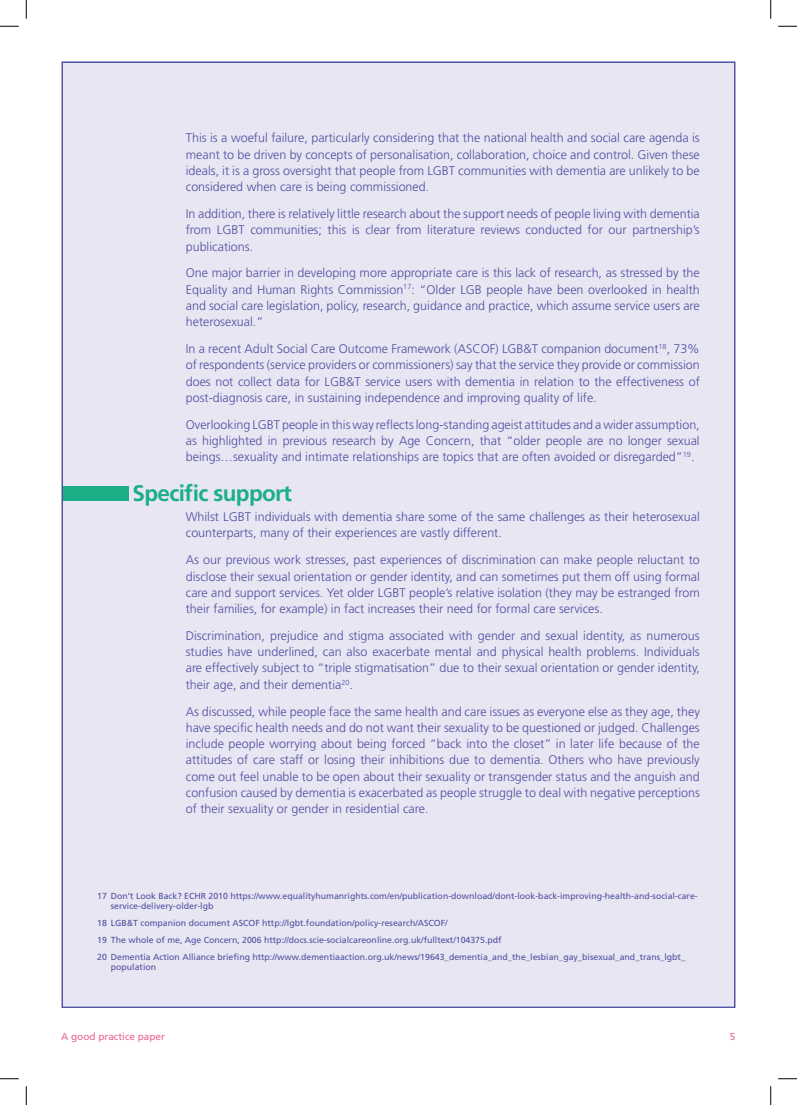
<style>
.page{position:relative;width:797px;height:1105px;background:#fff}
.page>*{position:absolute;margin:0;border:0;box-sizing:border-box;transform-origin:0 0}
.Small_subs{font:700 22.5px "Frutiger";letter-spacing:-.03em;color:#1aaf87}
.Bod{font:300 12.5px/16.2px "Frutiger";color:#504fa1;text-align:justify}
.t1{font:10px "Frutiger";color:#e86590}
.appendix{font:8.75px/10px "Frutiger";color:#504fa1}
</style>
<div class="page">
<div style="left:62px;top:62px;width:673px;height:946px;background:#e7e6f2;border:1px solid #504fa1"></div>
<div style="left:63px;top:486px;width:66px;height:15px;background:#1aaf87"></div>
<svg style="left:0;top:25px;width:19px;height:2px"></svg>
<svg style="left:778px;top:25px;width:19px;height:2px"></svg>
<svg style="left:0;top:1078px;width:19px;height:1px"></svg>
<svg style="left:778px;top:1078px;width:19px;height:1px"></svg>
<svg style="left:25px;top:0;width:2px;height:19px"></svg>
<svg style="left:25px;top:1086px;width:2px;height:19px"></svg>
<svg style="left:770px;top:0;width:1px;height:19px"></svg>
<svg style="left:770px;top:1086px;width:1px;height:19px"></svg>
<p class="Bod" style="left:186px;top:130px;width:515px">This is a woeful failure, particularly considering that the national health and social care agenda is meant to be driven by concepts of personalisation, collaboration, choice and control. Given these ideals, it is a gross oversight that people from LGBT communities with dementia are unlikely to be considered when care is being commissioned.</p>
<p class="Bod" style="left:186px;top:206px;width:515px">In addition, there is relatively little research about the support needs of people living with dementia from LGBT communities; this is clear from literature reviews conducted for our partnership’s publications.</p>
<p class="Bod" style="left:186px;top:265px;width:515px">One major barrier in developing more appropriate care is this lack of research, as stressed by the Equality and Human Rights Commission<sup>17</sup>: “Older LGB people have been overlooked in health and social care legislation, policy, research, guidance and practice, which assume service users are heterosexual.”</p>
<p class="Bod" style="left:186px;top:341px;width:515px">In a recent Adult Social Care Outcome Framework (ASCOF) LGB&amp;T companion document<sup>18</sup>, 73% of respondents (service providers or commissioners) say that the service they provide or commission does not collect data for LGB&amp;T service users with dementia in relation to the effectiveness of post-diagnosis care, in sustaining independence and improving quality of life.</p>
<p class="Bod" style="left:186px;top:416px;width:515px">Overlooking LGBT people in this way reflects long-standing ageist attitudes and a wider assumption, as highlighted in previous research by Age Concern, that “older people are no longer sexual beings…sexuality and intimate relationships are topics that are often avoided or disregarded”<sup>19</sup>.</p>
<p class="Small_subs" style="left:133px;top:480px;width:161px">Specific support</p>
<p class="Bod" style="left:186px;top:509px;width:515px">Whilst LGBT individuals with dementia share some of the same challenges as their heterosexual counterparts, many of their experiences are vastly different.</p>
<p class="Bod" style="left:186px;top:552px;width:515px">As our previous work stresses, past experiences of discrimination can make people reluctant to disclose their sexual orientation or gender identity, and can sometimes put them off using formal care and support services. Yet older LGBT people’s relative isolation (they may be estranged from their families, for example) in fact increases their need for formal care services.</p>
<p class="Bod" style="left:186px;top:627px;width:515px">Discrimination, prejudice and stigma associated with gender and sexual identity, as numerous studies have underlined, can also exacerbate mental and physical health problems. Individuals are effectively subject to “triple stigmatisation” due to their sexual orientation or gender identity, their age, and their dementia<sup>20</sup>.</p>
<p class="Bod" style="left:186px;top:703px;width:515px">As discussed, while people face the same health and care issues as everyone else as they age, they have specific health needs and do not want their sexuality to be questioned or judged. Challenges include people worrying about being forced “back into the closet” in later life because of the attitudes of care staff or losing their inhibitions due to dementia. Others who have previously come out feel unable to be open about their sexuality or transgender status and the anguish and confusion caused by dementia is exacerbated as people struggle to deal with negative perceptions of their sexuality or gender in residential care.</p>
<p class="appendix" style="left:111px;top:890px;width:588px;text-indent:-14px">17 Don’t Look Back? ECHR 2010 https://www.equalityhumanrights.com/en/publication-download/dont-look-back-improving-health-and-social-care&shy;service-delivery-older-lgb</p>
<p class="appendix" style="left:97px;top:917px;width:352px">18 LGB&amp;T companion document ASCOF http://lgbt.foundation/policy-research/ASCOF/</p>
<p class="appendix" style="left:97px;top:935px;width:406px">19 The whole of me, Age Concern, 2006 http://docs.scie-socialcareonline.org.uk/fulltext/104375.pdf</p>
<p class="appendix" style="left:111px;top:952px;width:576px;text-indent:-14px">20 Dementia Action Alliance briefing http://www.dementiaaction.org.uk/news/19643_dementia_and_the_lesbian_gay_bisexual_and_trans_lgbt_ population</p>
<p class="t1" style="left:61px;top:1031px;width:105px">A good practice paper</p>
<p class="t1" style="left:729px;top:1031px;width:7px">5</p>
</div>
